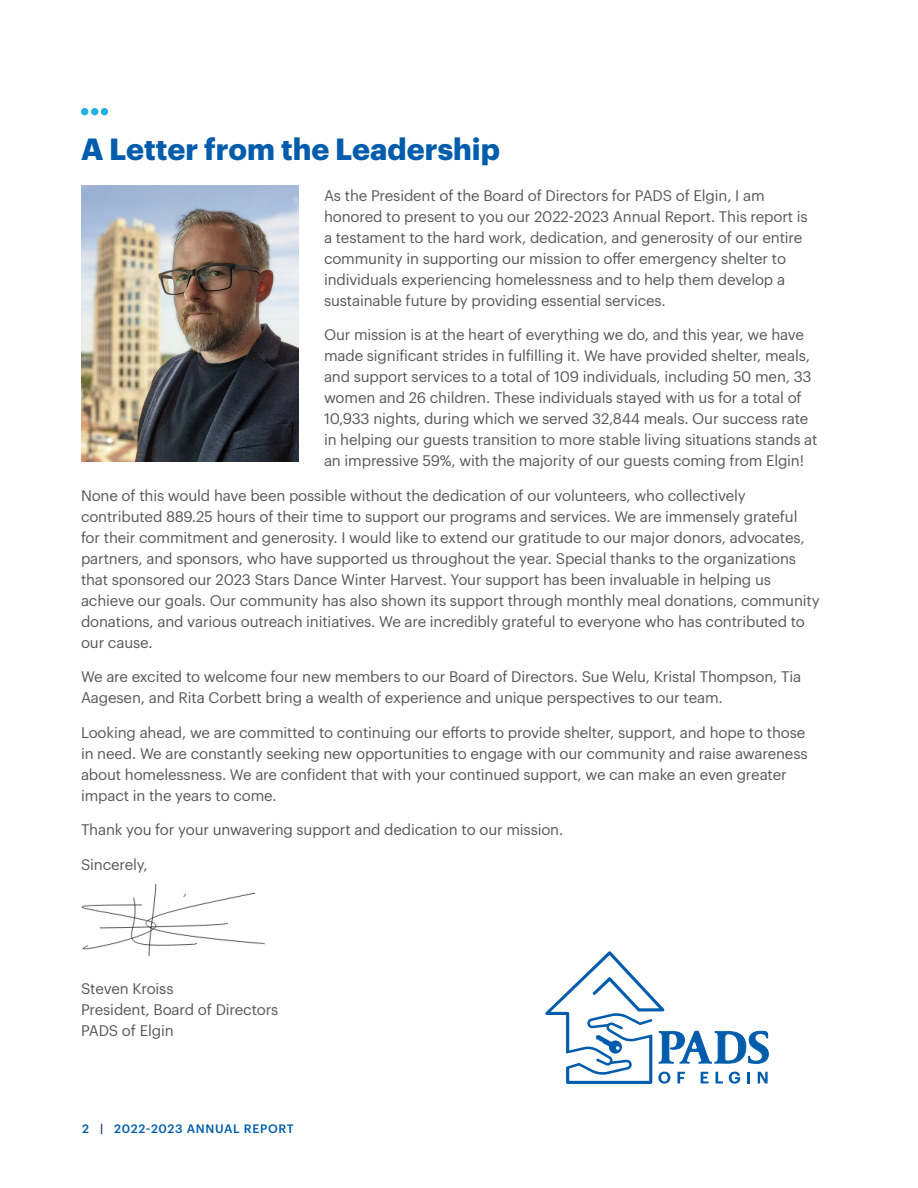
<style>
.page{position:relative;width:918px;height:1188px;background:#fff}
.page>*{position:absolute;margin:0;border:0;box-sizing:border-box;transform-origin:0 0}
.t1{font:700 30px "Graphik";color:#015dac}
.t2{font:15px/21px "Graphik";letter-spacing:-.01em;color:#57585a}
.t3{font:500 12px "Graphik";letter-spacing:.055em;color:#015dac}
.s1{color:#0b276d}
</style>
<div class="page">
<div style="left:81px;top:108px;width:7px;height:7px;background:#1fb0e6;border-radius:50%"></div>
<div style="left:91px;top:108px;width:7px;height:7px;background:#1fb0e6;border-radius:50%"></div>
<div style="left:101px;top:108px;width:7px;height:7px;background:#1fb0e6;border-radius:50%"></div>
<hr style="left:917px;top:0;width:1px;height:1188px;background:#0b276d">
<img style="left:81px;top:185px;width:218px;height:276px">
<svg style="left:545px;top:951px;width:224px;height:133px"></svg>
<img style="left:81px;top:885px;width:184px;height:71px">
<p class="t1" style="left:81px;top:126px;width:420px">A Letter from the Leadership</p>
<p class="t2" style="left:324px;top:184px;width:485px">As the President of the Board of Directors for PADS of Elgin, I am honored to present to you our 2022-2023 Annual Report. This report is a testament to the hard work, dedication, and generosity of our entire community in supporting our mission to offer emergency shelter to individuals experiencing homelessness and to help them develop a sustainable future by providing essential services.</p>
<p class="t2" style="left:324px;top:323px;width:495px">Our mission is at the heart of everything we do, and this year, we have made significant strides in fulfilling it. We have provided shelter, meals, and support services to a total of 109 individuals, including 50 men, 33 women and 26 children. These individuals stayed with us for a total of 10,933 nights, during which we served 32,844 meals. Our success rate in helping our guests transition to more stable living situations stands at an impressive 59%, with the majority of our guests coming from Elgin!</p>
<p class="t2" style="left:81px;top:484px;width:740px">None of this would have been possible without the dedication of our volunteers, who collectively contributed 889.25 hours of their time to support our programs and services. We are immensely grateful for their commitment and generosity. I would like to extend our gratitude to our major donors, advocates, partners, and sponsors, who have supported us throughout the year. Special thanks to the organizations that sponsored our 2023 Stars Dance Winter Harvest. Your support has been invaluable in helping us achieve our goals. Our community has also shown its support through monthly meal donations, community donations, and various outreach initiatives. We are incredibly grateful to everyone who has contributed to our cause.</p>
<p class="t2" style="left:81px;top:665px;width:722px">We are excited to welcome four new members to our Board of Directors. Sue Welu, Kristal Thompson, Tia<br>Aagesen, and Rita Corbett bring a wealth of experience and unique perspectives to our team.</p>
<p class="t2" style="left:81px;top:721px;width:728px">Looking ahead, we are committed to continuing our efforts to provide shelter, support, and hope to those in need. We are constantly seeking new opportunities to engage with our community and raise awareness about homelessness. We are confident that with your continued support, we can make an even greater impact in the years to come.</p>
<p class="t2" style="left:81px;top:818px;width:484px">Thank you for your unwavering support and dedication to our mission.</p>
<p class="t2" style="left:81px;top:853px;width:68px">Sincerely,</p>
<p class="t2" style="left:81px;top:977px;width:199px">Steven Kroiss<br>President, Board of Directors<br>PADS of Elgin</p>
<p class="t3" style="left:82px;top:1119px;width:213px">2 <span class="s1">|</span> 2022-2023 ANNUAL REPORT</p>
</div>
